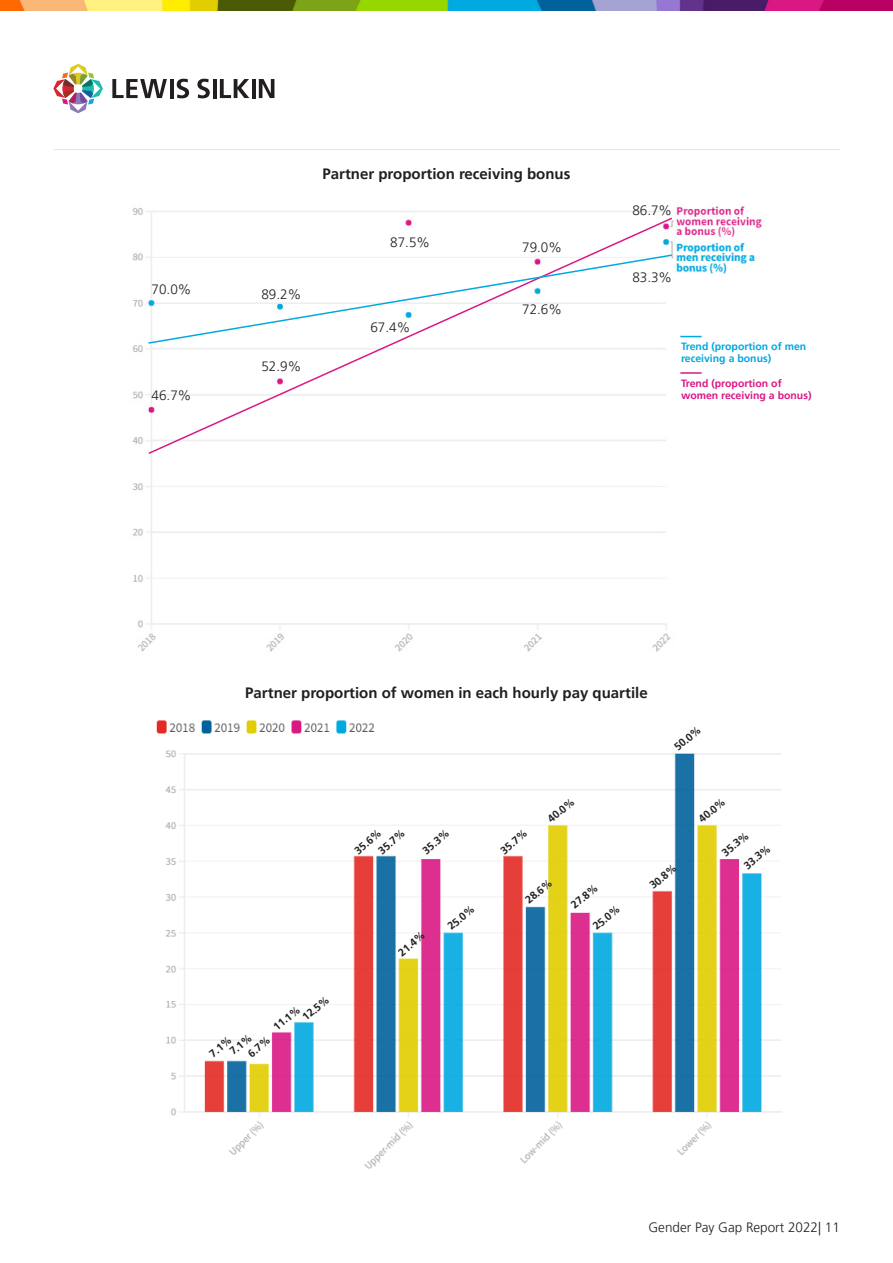
<style>
.page{position:relative;width:893px;height:1263px;background:#fff}
.page>*{position:absolute;margin:0;border:0;box-sizing:border-box;transform-origin:0 0}
._11_Quotes{font:700 15px "Frutiger LT Pro";color:#231f20}
._5_Secondary_subtitl{font:300 13.5px "Frutiger LT Pro";color:#231f20}
._5_Secondary_subtitl-2{font:700 10.65px "Frutiger LT Pro";color:#231f20}
._11_Quotes-2{font:700 10.5px/12px "Frutiger LT Pro";color:#da1884}
._11_Quotes-3{font:700 10.5px/12px "Frutiger LT Pro";color:#00a9e0}
</style>
<div class="page">
<svg style="left:53px;top:64px;width:50px;height:49px"></svg>
<svg style="left:112px;top:79px;width:55px;height:19px"></svg>
<hr style="left:170px;top:79px;width:3px;height:19px;background:#231f20">
<svg style="left:197px;top:79px;width:13px;height:19px"></svg>
<hr style="left:213px;top:79px;width:3px;height:19px;background:#231f20">
<svg style="left:220px;top:79px;width:29px;height:19px"></svg>
<hr style="left:252px;top:79px;width:3px;height:19px;background:#231f20">
<svg style="left:259px;top:79px;width:15px;height:19px"></svg>
<svg style="left:177px;top:79px;width:12px;height:19px"></svg>
<img style="left:0;top:0;width:893px;height:10px">
<hr style="left:54px;top:149px;width:786px;height:1px;background:#e6e7e9">
<img style="left:132px;top:204px;width:630px;height:448px">
<img style="left:156px;top:720px;width:626px;height:449px">
<svg style="left:147px;top:216px;width:527px;height:239px"></svg>
<svg style="left:147px;top:253px;width:527px;height:92px"></svg>
<svg style="left:680px;top:336px;width:22px;height:1px"></svg>
<hr style="left:680px;top:372px;width:22px;height:2px;background:#da1884">
<p class="_5_Secondary_subtitl" style="left:152px;top:282px;width:41px">70.0%</p>
<p class="_5_Secondary_subtitl" style="left:152px;top:387px;width:41px">46.7%</p>
<p class="_5_Secondary_subtitl" style="left:261px;top:287px;width:41px">89.2%</p>
<p class="_5_Secondary_subtitl" style="left:261px;top:358px;width:41px">52.9%</p>
<p class="_11_Quotes" style="left:323px;top:165px;width:249px">Partner proportion receiving bonus</p>
<p class="_5_Secondary_subtitl" style="left:390px;top:234px;width:41px">87.5%</p>
<p class="_5_Secondary_subtitl" style="left:370px;top:320px;width:41px">67.4%</p>
<p class="_5_Secondary_subtitl" style="left:522px;top:239px;width:41px">79.0%</p>
<p class="_5_Secondary_subtitl" style="left:522px;top:301px;width:41px">72.6%</p>
<p class="_5_Secondary_subtitl" style="left:632px;top:203px;width:41px">86.7%</p>
<p class="_5_Secondary_subtitl" style="left:632px;top:270px;width:41px">83.3%</p>
<p class="_11_Quotes-3" style="left:681px;top:341px;width:127px">Trend (proportion of men receiving a bonus)</p>
<p class="_11_Quotes-2" style="left:681px;top:377px;width:132px">Trend (proportion of women receiving a bonus)</p>
<p class="_11_Quotes" style="left:245px;top:684px;width:404px">Partner proportion of women in each hourly pay quartile</p>
<p class="_5_Secondary_subtitl-2" style="left:672px;top:743px;width:33px;rotate:-40deg">50.0%</p>
<p class="_5_Secondary_subtitl-2" style="left:271px;top:1023px;width:33px;rotate:-40deg">11.1%</p>
<p class="_5_Secondary_subtitl-2" style="left:300px;top:1013px;width:33px;rotate:-40deg">12.5%</p>
<p class="_5_Secondary_subtitl-2" style="left:227px;top:1047px;width:27px;rotate:-40deg">7.1%</p>
<p class="_5_Secondary_subtitl-2" style="left:207px;top:1050px;width:27px;rotate:-40deg">7.1%</p>
<p class="_5_Secondary_subtitl-2" style="left:245px;top:1050px;width:27px;rotate:-40deg">6.7%</p>
<p class="_5_Secondary_subtitl-2" style="left:352px;top:847px;width:33px;rotate:-40deg">35.6%</p>
<p class="_5_Secondary_subtitl-2" style="left:376px;top:847px;width:33px;rotate:-40deg">35.7%</p>
<p class="_5_Secondary_subtitl-2" style="left:420px;top:847px;width:33px;rotate:-40deg">35.3%</p>
<p class="_5_Secondary_subtitl-2" style="left:396px;top:949px;width:33px;rotate:-40deg">21.4%</p>
<p class="_5_Secondary_subtitl-2" style="left:445px;top:923px;width:33px;rotate:-40deg">25.0%</p>
<p class="_5_Secondary_subtitl-2" style="left:498px;top:847px;width:33px;rotate:-40deg">35.7%</p>
<p class="_5_Secondary_subtitl-2" style="left:545px;top:815px;width:33px;rotate:-40deg">40.0%</p>
<p class="_5_Secondary_subtitl-2" style="left:523px;top:896px;width:33px;rotate:-40deg">28.6%</p>
<p class="_5_Secondary_subtitl-2" style="left:568px;top:901px;width:33px;rotate:-40deg">27.8%</p>
<p class="_5_Secondary_subtitl-2" style="left:590px;top:923px;width:33px;rotate:-40deg">25.0%</p>
<p class="_5_Secondary_subtitl-2" style="left:647px;top:882px;width:33px;rotate:-40deg">30.8%</p>
<p class="_5_Secondary_subtitl-2" style="left:696px;top:815px;width:33px;rotate:-40deg">40.0%</p>
<p class="_5_Secondary_subtitl-2" style="left:719px;top:849px;width:33px;rotate:-40deg">35.3%</p>
<p class="_5_Secondary_subtitl-2" style="left:741px;top:862px;width:33px;rotate:-40deg">33.3%</p>
<p class="_5_Secondary_subtitl" style="left:648px;top:1219px;width:193px">Gender Pay Gap Report 2022| 11</p>
</div>
